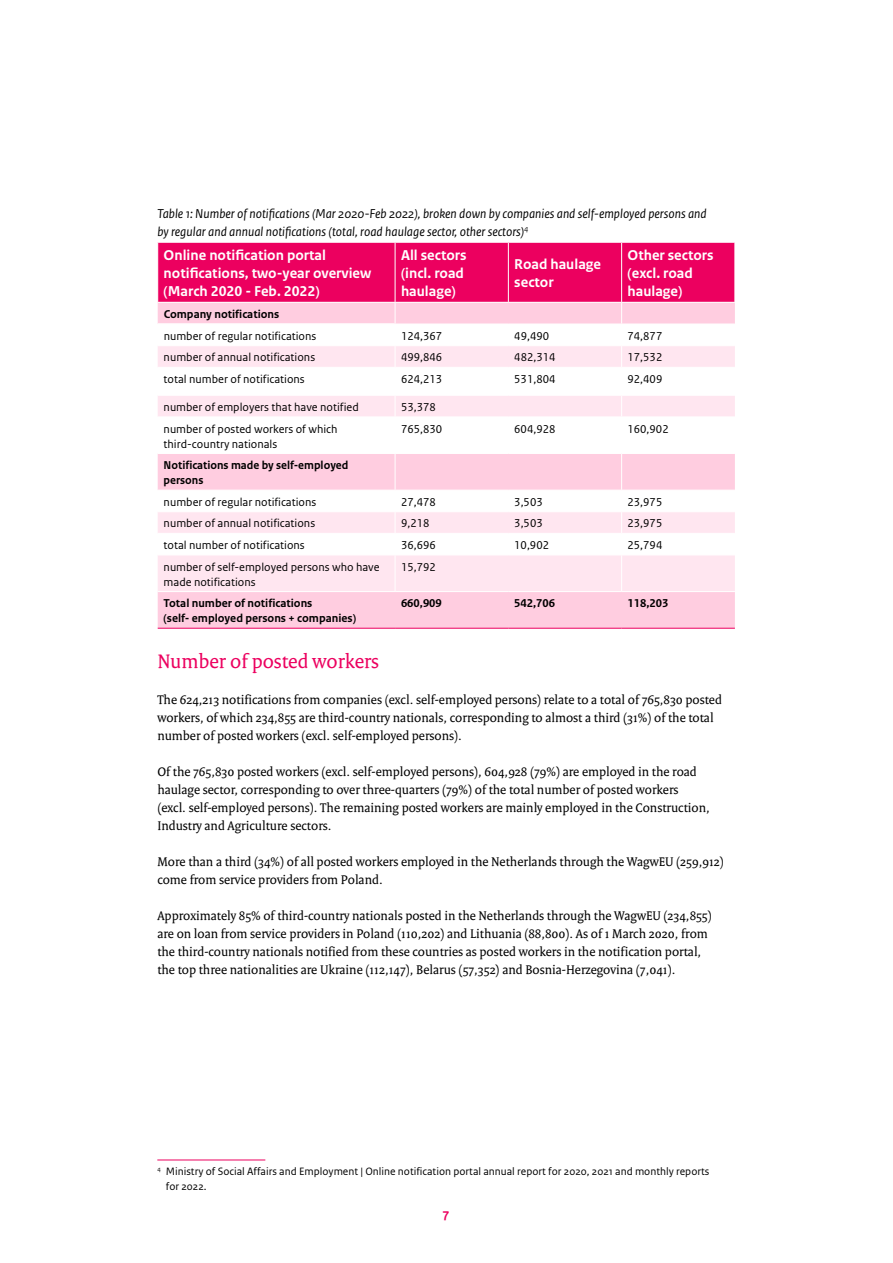
<style>
.page{position:relative;width:893px;height:1263px;background:#fff}
.page>*{position:absolute;margin:0;border:0;box-sizing:border-box;transform-origin:0 0}
.H3_Paragraafkop{font:21px "Rijksoverheid Serif";color:#ec005f}
.Tabel_Kop{font:700 15px/18px "Rijksoverheid Sans Text";color:#fff}
.P_Broodtekst_Serif{font:13.5px/18px "Rijksoverheid Serif";color:#000}
.P_13_RO_Fotobijschri{font:italic 13.5px/18px "Rijksoverheid Sans Text";color:#000}
.t1{font:700 13.5px "Rijksoverheid Sans Text";color:#ec005f}
.Tabel_Broodtekst{font:12px/15px "Rijksoverheid Sans Text";color:#000}
.Tabel_Broodtekst-2{font:700 12px/15px "Rijksoverheid Sans Text";color:#000}
.Voetnoot{font:11.25px/15px "Rijksoverheid Sans Text";color:#000}
</style>
<div class="page">
<div style="left:158px;top:592px;width:577px;height:36px;background:#ffcde0"></div>
<svg style="left:158px;top:346px;width:577px;height:245px"></svg>
<hr style="left:158px;top:367px;width:237px;height:1px;background:#fff">
<hr style="left:395px;top:367px;width:113px;height:1px;background:#fff">
<hr style="left:508px;top:367px;width:114px;height:1px;background:#fff">
<hr style="left:622px;top:367px;width:113px;height:1px;background:#fff">
<hr style="left:158px;top:395px;width:237px;height:1px;background:#fff">
<hr style="left:395px;top:395px;width:113px;height:1px;background:#fff">
<hr style="left:508px;top:395px;width:114px;height:1px;background:#fff">
<hr style="left:622px;top:395px;width:113px;height:1px;background:#fff">
<hr style="left:158px;top:416px;width:237px;height:1px;background:#fff">
<hr style="left:395px;top:416px;width:113px;height:1px;background:#fff">
<hr style="left:508px;top:416px;width:114px;height:1px;background:#fff">
<hr style="left:622px;top:416px;width:113px;height:1px;background:#fff">
<hr style="left:158px;top:453px;width:237px;height:1px;background:#fff">
<hr style="left:395px;top:453px;width:113px;height:1px;background:#fff">
<hr style="left:508px;top:453px;width:114px;height:1px;background:#fff">
<hr style="left:622px;top:453px;width:113px;height:1px;background:#fff">
<hr style="left:158px;top:490px;width:237px;height:1px;background:#fff">
<hr style="left:395px;top:490px;width:113px;height:1px;background:#fff">
<hr style="left:508px;top:490px;width:114px;height:1px;background:#fff">
<hr style="left:622px;top:490px;width:113px;height:1px;background:#fff">
<hr style="left:158px;top:511px;width:237px;height:1px;background:#fff">
<hr style="left:395px;top:511px;width:113px;height:1px;background:#fff">
<hr style="left:508px;top:511px;width:114px;height:1px;background:#fff">
<hr style="left:622px;top:511px;width:113px;height:1px;background:#fff">
<hr style="left:158px;top:533px;width:237px;height:1px;background:#fff">
<hr style="left:395px;top:533px;width:113px;height:1px;background:#fff">
<hr style="left:508px;top:533px;width:114px;height:1px;background:#fff">
<hr style="left:622px;top:533px;width:113px;height:1px;background:#fff">
<hr style="left:158px;top:555px;width:237px;height:1px;background:#fff">
<hr style="left:395px;top:555px;width:113px;height:1px;background:#fff">
<hr style="left:508px;top:555px;width:114px;height:1px;background:#fff">
<hr style="left:622px;top:555px;width:113px;height:1px;background:#fff">
<svg style="left:158px;top:242px;width:577px;height:82px;background:#f13b84"></svg>
<svg style="left:395px;top:346px;width:1px;height:21px"></svg>
<svg style="left:621px;top:346px;width:1px;height:21px"></svg>
<svg style="left:395px;top:396px;width:1px;height:20px"></svg>
<svg style="left:621px;top:396px;width:1px;height:20px"></svg>
<hr style="left:395px;top:454px;width:1px;height:36px;background:#fff">
<hr style="left:621px;top:454px;width:1px;height:36px;background:#fff">
<svg style="left:395px;top:512px;width:1px;height:21px"></svg>
<svg style="left:621px;top:512px;width:1px;height:21px"></svg>
<hr style="left:395px;top:555px;width:1px;height:36px;background:#fff">
<hr style="left:621px;top:555px;width:1px;height:36px;background:#fff">
<hr style="left:158px;top:323px;width:237px;height:2px;background:#fff">
<hr style="left:158px;top:628px;width:237px;height:1px;background:#ec005f">
<hr style="left:395px;top:628px;width:113px;height:1px;background:#ec005f">
<hr style="left:508px;top:628px;width:114px;height:1px;background:#ec005f">
<hr style="left:622px;top:628px;width:113px;height:1px;background:#ec005f">
<hr style="left:157px;top:1159px;width:108px;height:1px;background:#ec005f">
<p class="P_13_RO_Fotobijschri" style="left:157px;top:205px;width:551px">Table 1: Number of notifications (Mar 2020-Feb 2022), broken down by companies and self-employed persons and by regular and annual notifications (total, road haulage sector, other sectors)<sup>4</sup></p>
<p class="Tabel_Kop" style="left:164px;top:247px;width:209px">Online notification portal notifications, two-year overview (March 2020 - Feb. 2022)</p>
<p class="Tabel_Kop" style="left:401px;top:247px;width:67px">All sectors (incl. road haulage)</p>
<p class="Tabel_Kop" style="left:514px;top:256px;width:88px">Road haulage sector</p>
<p class="Tabel_Kop" style="left:628px;top:247px;width:88px">Other sectors (excl. road haulage)</p>
<p class="Tabel_Broodtekst-2" style="left:164px;top:307px;width:117px">Company notifications</p>
<p class="Tabel_Broodtekst" style="left:164px;top:328px;width:154px">number of regular notifications</p>
<p class="Tabel_Broodtekst" style="left:401px;top:328px;width:43px">124,367</p>
<p class="Tabel_Broodtekst" style="left:514px;top:328px;width:36px">49,490</p>
<p class="Tabel_Broodtekst" style="left:628px;top:328px;width:36px">74,877</p>
<p class="Tabel_Broodtekst" style="left:164px;top:350px;width:153px">number of annual notifications</p>
<p class="Tabel_Broodtekst" style="left:401px;top:350px;width:43px">499,846</p>
<p class="Tabel_Broodtekst" style="left:514px;top:350px;width:43px">482,314</p>
<p class="Tabel_Broodtekst" style="left:628px;top:350px;width:36px">17,532</p>
<p class="Tabel_Broodtekst" style="left:164px;top:372px;width:143px">total number of notifications</p>
<p class="Tabel_Broodtekst" style="left:401px;top:372px;width:43px">624,213</p>
<p class="Tabel_Broodtekst" style="left:514px;top:372px;width:43px">531,804</p>
<p class="Tabel_Broodtekst" style="left:627px;top:372px;width:36px">92,409</p>
<p class="Tabel_Broodtekst" style="left:164px;top:400px;width:197px">number of employers that have notified</p>
<p class="Tabel_Broodtekst" style="left:401px;top:400px;width:36px">53,378</p>
<p class="Tabel_Broodtekst" style="left:164px;top:421px;width:175px">number of posted workers of which third-country nationals</p>
<p class="Tabel_Broodtekst" style="left:401px;top:421px;width:43px">765,830</p>
<p class="Tabel_Broodtekst" style="left:514px;top:421px;width:43px">604,928</p>
<p class="Tabel_Broodtekst" style="left:627px;top:421px;width:43px">160,902</p>
<p class="Tabel_Broodtekst-2" style="left:164px;top:458px;width:186px">Notifications made by self-employed persons</p>
<p class="Tabel_Broodtekst" style="left:164px;top:495px;width:154px">number of regular notifications</p>
<p class="Tabel_Broodtekst" style="left:401px;top:495px;width:36px">27,478</p>
<p class="Tabel_Broodtekst" style="left:514px;top:495px;width:30px">3,503</p>
<p class="Tabel_Broodtekst" style="left:628px;top:495px;width:36px">23,975</p>
<p class="Tabel_Broodtekst" style="left:164px;top:516px;width:153px">number of annual notifications</p>
<p class="Tabel_Broodtekst" style="left:401px;top:516px;width:30px">9,218</p>
<p class="Tabel_Broodtekst" style="left:514px;top:516px;width:30px">3,503</p>
<p class="Tabel_Broodtekst" style="left:628px;top:516px;width:36px">23,975</p>
<p class="Tabel_Broodtekst" style="left:164px;top:538px;width:143px">total number of notifications</p>
<p class="Tabel_Broodtekst" style="left:401px;top:538px;width:36px">36,696</p>
<p class="Tabel_Broodtekst" style="left:514px;top:538px;width:36px">10,902</p>
<p class="Tabel_Broodtekst" style="left:627px;top:538px;width:36px">25,794</p>
<p class="Tabel_Broodtekst" style="left:164px;top:559px;width:217px">number of self-employed persons who have made notifications</p>
<p class="Tabel_Broodtekst" style="left:401px;top:559px;width:36px">15,792</p>
<p class="Tabel_Broodtekst-2" style="left:164px;top:596px;width:194px">Total number of notifications<br>(self- employed persons + companies)</p>
<p class="Tabel_Broodtekst-2" style="left:401px;top:596px;width:42px">660,909</p>
<p class="Tabel_Broodtekst-2" style="left:514px;top:596px;width:42px">542,706</p>
<p class="Tabel_Broodtekst-2" style="left:627px;top:596px;width:42px">118,203</p>
<h3 class="H3_Paragraafkop" style="left:157px;top:649px;width:223px">Number of posted workers</h3>
<p class="P_Broodtekst_Serif" style="left:157px;top:690px;width:566px">The 624,213 notifications from companies (excl. self-employed persons) relate to a total of 765,830 posted workers, of which 234,855 are third-country nationals, corresponding to almost a third (31%) of the total number of posted workers (excl. self-employed persons).</p>
<p class="P_Broodtekst_Serif" style="left:157px;top:762px;width:554px">Of the 765,830 posted workers (excl. self-employed persons), 604,928 (79%) are employed in the road haulage sector, corresponding to over three-quarters (79%) of the total number of posted workers (excl. self-employed persons). The remaining posted workers are mainly employed in the Construction, Industry and Agriculture sectors.</p>
<p class="P_Broodtekst_Serif" style="left:157px;top:852px;width:568px">More than a third (34%) of all posted workers employed in the Netherlands through the WagwEU (259,912) come from service providers from Poland.</p>
<p class="P_Broodtekst_Serif" style="left:157px;top:906px;width:556px">Approximately 85% of third-country nationals posted in the Netherlands through the WagwEU (234,855) are on loan from service providers in Poland (110,202) and Lithuania (88,800). As of 1 March 2020, from the third-country nationals notified from these countries as posted workers in the notification portal, the top three nationalities are Ukraine (112,147), Belarus (57,352) and Bosnia-Herzegovina (7,041).</p>
<p class="Voetnoot" style="left:166px;top:1164px;width:545px;text-indent:-9px"><sup>4</sup> Ministry of Social Affairs and Employment | Online notification portal annual report for 2020, 2021 and monthly reports for 2022.</p>
<p class="t1" style="left:443px;top:1206px;width:8px">7</p>
</div>
